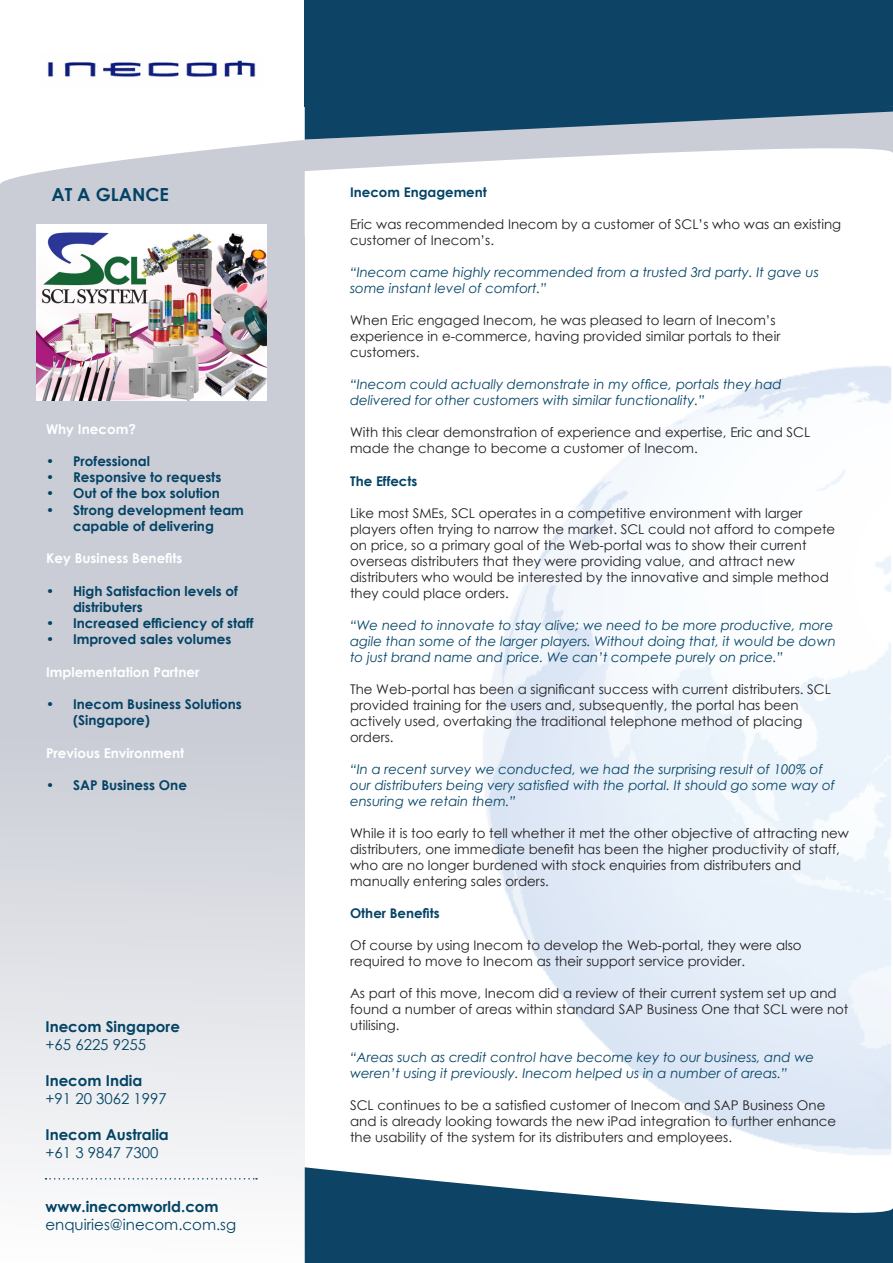
<style>
.page{position:relative;width:893px;height:1263px;background:#fff}
.page>*{position:absolute;margin:0;border:0;box-sizing:border-box;transform-origin:0 0}
.t1{font:700 18px "Century Gothic";color:#034365}
.t2{font:700 15px "Century Gothic";color:#034365}
.t3{font:15px "Century Gothic";color:#034365}
.t4{font:700 13.5px/16.2px "Century Gothic";color:#034365}
.t5{font:700 13.5px "Century Gothic";color:#fff}
.t6{font:13.35px/16px "Century Gothic";color:#231f20}
.t7{font:italic 13.35px/16px "Century Gothic";color:#034365}
.t8{font:700 13.35px "Century Gothic";color:#034365}
</style>
<div class="page">
<div style="left:305px;top:0;width:588px;height:106px;background:#0d4365"></div>
<svg style="left:0;top:106px;width:893px;height:130px"></svg>
<svg style="left:305px;top:106px;width:588px;height:34px;background:#5d7d94"></svg>
<div style="left:0;top:236px;width:305px;height:1027px;background:linear-gradient(to bottom,#bec1cc,#f1f2f4)"></div>
<svg style="left:305px;top:1167px;width:588px;height:96px;fill:#0d4365"></svg>
<img style="left:468px;top:366px;width:425px;height:803px">
<img style="left:47px;top:60px;width:209px;height:17px">
<svg style="left:46px;top:1178px;width:211px;height:1px"></svg>
<img style="left:36px;top:224px;width:230px;height:176px">
<p class="t1" style="left:51px;top:180px;width:119px">AT A GLANCE</p>
<p class="t5" style="left:46px;top:418px;width:91px">Why Inecom?</p>
<p class="t4" style="left:46px;top:452px;width:105px">• Professional</p>
<p class="t4" style="left:46px;top:468px;width:177px">• Responsive to requests</p>
<p class="t4" style="left:46px;top:485px;width:175px">• Out of the box solution</p>
<p class="t4" style="left:46px;top:501px;width:199px;text-align:center">• Strong development team capable of delivering</p>
<p class="t5" style="left:46px;top:548px;width:138px">Key Business Benefits</p>
<p class="t4" style="left:73px;top:582px;width:166px;text-indent:-27px">• High Satisfaction levels of distributers</p>
<p class="t4" style="left:46px;top:614px;width:209px">• Increased efficiency of staff</p>
<p class="t4" style="left:46px;top:630px;width:187px">• Improved sales volumes</p>
<p class="t5" style="left:46px;top:661px;width:155px">Implementation Partner</p>
<p class="t4" style="left:73px;top:695px;width:170px;text-indent:-27px">• Inecom Business Solutions (Singapore)</p>
<p class="t5" style="left:46px;top:742px;width:140px">Previous Environment</p>
<p class="t4" style="left:46px;top:776px;width:142px">• SAP Business One</p>
<p class="t2" style="left:46px;top:1015px;width:136px">Inecom Singapore</p>
<p class="t3" style="left:46px;top:1034px;width:102px">+65 6225 9255</p>
<p class="t2" style="left:46px;top:1069px;width:98px">Inecom India</p>
<p class="t3" style="left:46px;top:1088px;width:123px">+91 20 3062 1997</p>
<p class="t2" style="left:46px;top:1123px;width:125px">Inecom Australia</p>
<p class="t3" style="left:46px;top:1142px;width:114px">+61 3 9847 7300</p>
<p class="t2" style="left:46px;top:1195px;width:175px">www.inecomworld.com</p>
<p class="t3" style="left:46px;top:1214px;width:192px">enquiries@inecom.com.sg</p>
<p class="t8" style="left:350px;top:182px;width:138px">Inecom Engagement</p>
<p class="t6" style="left:350px;top:216px;width:493px">Eric was recommended Inecom by a customer of SCL’s who was an existing customer of Inecom’s.</p>
<p class="t7" style="left:350px;top:264px;width:470px">“Inecom came highly recommended from a trusted 3rd party. It gave us some instant level of comfort.”</p>
<p class="t6" style="left:350px;top:312px;width:427px">When Eric engaged Inecom, he was pleased to learn of Inecom’s</p>
<p class="t6" style="left:350px;top:328px;width:432px">experience in e-commerce, having provided similar portals to their</p>
<p class="t6" style="left:350px;top:344px;width:71px">customers.</p>
<p class="t7" style="left:350px;top:376px;width:433px">“Inecom could actually demonstrate in my office, portals they had</p>
<p class="t7" style="left:350px;top:392px;width:356px">delivered for other customers with similar functionality.”</p>
<p class="t6" style="left:350px;top:424px;width:462px">With this clear demonstration of experience and expertise, Eric and SCL made the change to become a customer of Inecom.</p>
<p class="t8" style="left:350px;top:470px;width:69px">The Effects</p>
<p class="t6" style="left:350px;top:504px;width:454px">Like most SMEs, SCL operates in a competitive environment with larger</p>
<p class="t6" style="left:350px;top:520px;width:487px">players often trying to narrow the market. SCL could not afford to compete on price, so a primary goal of the Web-portal was to show their current</p>
<p class="t6" style="left:350px;top:553px;width:446px">overseas distributers that they were providing value, and attract new</p>
<p class="t6" style="left:350px;top:569px;width:480px">distributers who would be interested by the innovative and simple method they could place orders.</p>
<p class="t7" style="left:350px;top:617px;width:487px">“We need to innovate to stay alive; we need to be more productive, more agile than some of the larger players. Without doing that, it would be down to just brand name and price. We can’t compete purely on price.”</p>
<p class="t6" style="left:350px;top:681px;width:482px">The Web-portal has been a significant success with current distributers. SCL provided training for the users and, subsequently, the portal has been</p>
<p class="t6" style="left:350px;top:713px;width:454px">actively used, overtaking the traditional telephone method of placing</p>
<p class="t6" style="left:350px;top:729px;width:45px">orders.</p>
<p class="t7" style="left:350px;top:761px;width:486px">“In a recent survey we conducted, we had the surprising result of 100% of our distributers being very satisfied with the portal. It should go some way of ensuring we retain them.”</p>
<p class="t6" style="left:350px;top:825px;width:500px">While it is too early to tell whether it met the other objective of attracting new distributers, one immediate benefit has been the higher productivity of staff, who are no longer burdened with stock enquiries from distributers and</p>
<p class="t6" style="left:350px;top:873px;width:200px">manually entering sales orders.</p>
<p class="t8" style="left:350px;top:903px;width:91px">Other Benefits</p>
<p class="t6" style="left:350px;top:937px;width:453px">Of course by using Inecom to develop the Web-portal, they were also</p>
<p class="t6" style="left:350px;top:953px;width:397px">required to move to Inecom as their support service provider.</p>
<p class="t6" style="left:350px;top:985px;width:500px">As part of this move, Inecom did a review of their current system set up and found a number of areas within standard SAP Business One that SCL were not utilising.</p>
<p class="t7" style="left:350px;top:1049px;width:465px">“Areas such as credit control have become key to our business, and we weren’t using it previously. Inecom helped us in a number of areas.”</p>
<p class="t6" style="left:350px;top:1097px;width:488px">SCL continues to be a satisfied customer of Inecom and SAP Business One and is already looking towards the new iPad integration to further enhance the usability of the system for its distributers and employees.</p>
</div>
